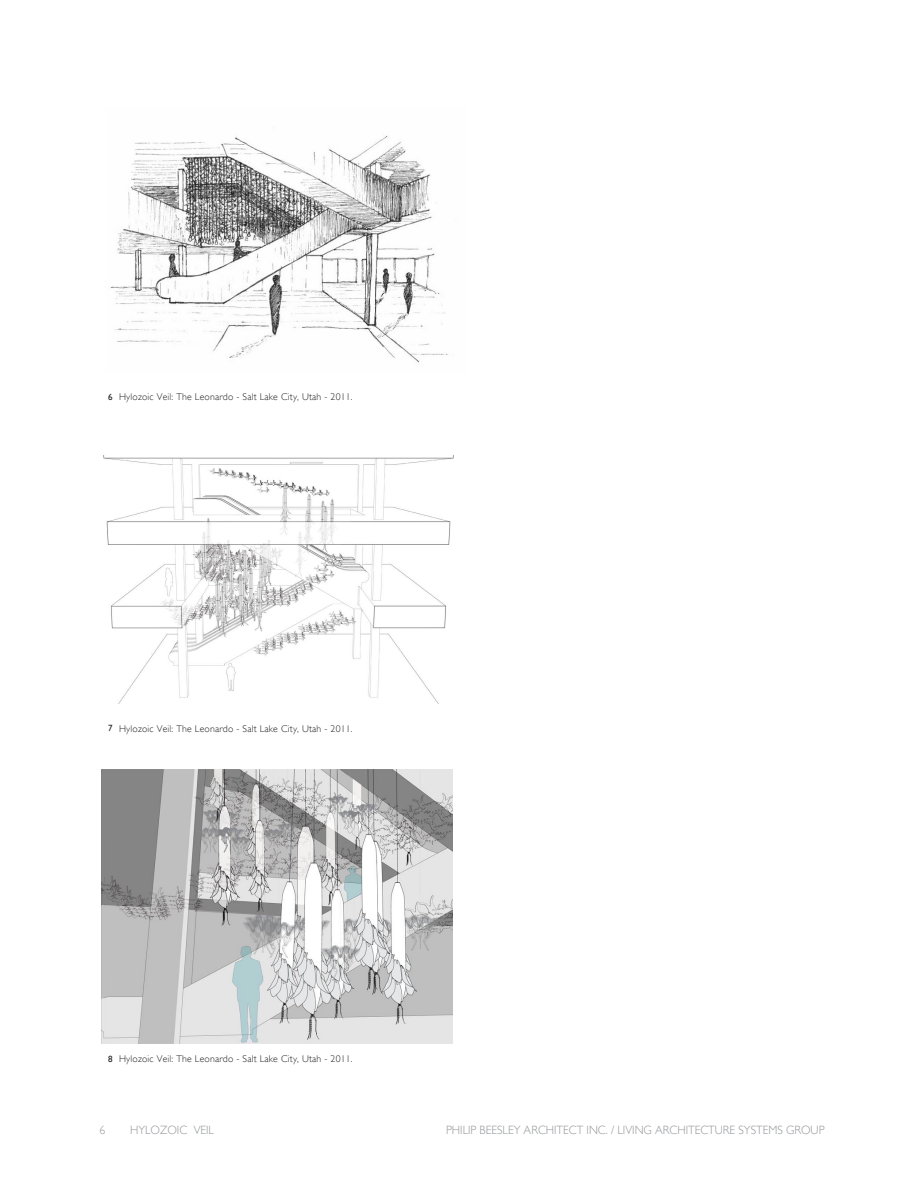
<style>
.page{position:relative;width:918px;height:1188px;background:#fff}
.page>*{position:absolute;margin:0;border:0;box-sizing:border-box;transform-origin:0 0}
.t1{font:300 12px "Gill Sans";color:#939598}
.BODY_-_Figure_Body{font:300 9.75px "Gill Sans";letter-spacing:.02em;color:#231f20}
.BODY_-_Figure{font:9px "Gill Sans";color:#231f20}
</style>
<div class="page">
<img style="left:103px;top:455px;width:351px;height:249px">
<img style="left:102px;top:770px;width:350px;height:273px">
<img style="left:110px;top:135px;width:338px;height:228px">
<p class="BODY_-_Figure" style="left:108px;top:392px;width:6px">6</p>
<p class="BODY_-_Figure_Body" style="left:119px;top:392px;width:235px">Hylozoic Veil: The Leonardo - Salt Lake City, Utah - 2011.</p>
<p class="BODY_-_Figure" style="left:108px;top:723px;width:6px">7</p>
<p class="BODY_-_Figure_Body" style="left:119px;top:723px;width:235px">Hylozoic Veil: The Leonardo - Salt Lake City, Utah - 2011.</p>
<p class="BODY_-_Figure" style="left:108px;top:1053px;width:6px">8</p>
<p class="BODY_-_Figure_Body" style="left:119px;top:1053px;width:235px">Hylozoic Veil: The Leonardo - Salt Lake City, Utah - 2011.</p>
<p class="t1" style="left:99px;top:1123px;width:7px">6</p>
<p class="t1" style="left:130px;top:1123px;width:86px">HYLOZOIC VEIL</p>
<p class="t1" style="left:446px;top:1123px;width:380px">PHILIP BEESLEY ARCHITECT INC. / LIVING ARCHITECTURE SYSTEMS GROUP</p>
</div>
